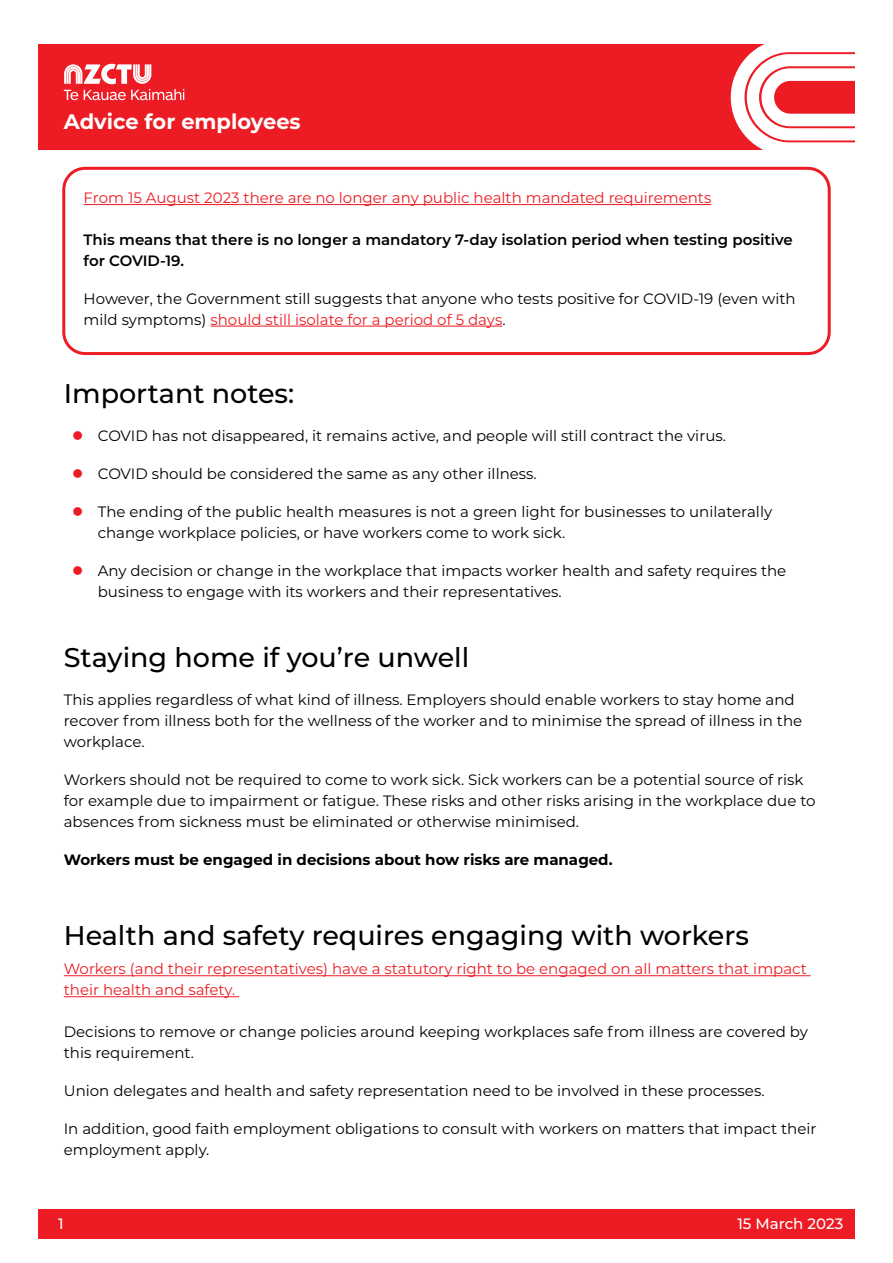
<style>
.page{position:relative;width:893px;height:1263px;background:#fff}
.page>*{position:absolute;margin:0;border:0;box-sizing:border-box;transform-origin:0 0}
.t1{font:500 27px "Montserrat";color:#000}
.t2{font:700 21px "Montserrat";color:#fff}
.Body{font:15px/21px "Montserrat";color:#000}
.t3{font:15px/21px "Montserrat";color:#ed1c24}
.Body-2{font:600 15px/21px "Montserrat";color:#000}
.Body-3{font:700 15px "Montserrat";color:#000}
.t4{font:500 15px "Montserrat";color:#fff}
.s1{color:#ed1c24}
</style>
<div class="page">
<div style="left:38px;top:44px;width:817px;height:106px;background:#ed1c24"></div>
<div style="left:38px;top:1209px;width:817px;height:30px;background:#ed1c24"></div>
<svg style="left:731px;top:44px;width:124px;height:106px"></svg>
<svg style="left:64px;top:64px;width:120px;height:36px"></svg>
<hr style="left:84px;top:204px;width:627px;height:1px;background:#ed1c24">
<hr style="left:210px;top:326px;width:292px;height:1px;background:#ed1c24">
<hr style="left:64px;top:975px;width:747px;height:1px;background:#ed1c24">
<hr style="left:64px;top:996px;width:175px;height:1px;background:#ed1c24">
<div style="left:62px;top:167px;width:769px;height:188px;border:3px solid #ed1c24;border-radius:21px"></div>
<h2 class="t2" style="left:64px;top:106px;width:239px">Advice for employees</h2>
<p class="t3" style="left:84px;top:187px;width:629px">From 15 August 2023 there are no longer any public health mandated requirements</p>
<p class="Body-2" style="left:84px;top:228px;width:711px">This means that there is no longer a mandatory 7-day isolation period when testing positive for COVID-19.</p>
<p class="Body" style="left:84px;top:287px;width:714px">However, the Government still suggests that anyone who tests positive for COVID-19 (even with mild symptoms) <span class="s1">should still isolate for a period of 5 days</span>.</p>
<h2 class="t1" style="left:64px;top:376px;width:232px">Important notes:</h2>
<p class="Body" style="left:98px;top:425px;width:630px">COVID has not disappeared, it remains active, and people will still contract the virus.</p>
<p class="Body" style="left:98px;top:463px;width:440px">COVID should be considered the same as any other illness.</p>
<p class="Body" style="left:98px;top:501px;width:676px">The ending of the public health measures is not a green light for businesses to unilaterally change workplace policies, or have workers come to work sick.</p>
<p class="Body" style="left:98px;top:560px;width:690px">Any decision or change in the workplace that impacts worker health and safety requires the business to engage with its workers and their representatives.</p>
<h2 class="t1" style="left:64px;top:640px;width:407px">Staying home if you’re unwell</h2>
<p class="Body" style="left:64px;top:689px;width:740px">This applies regardless of what kind of illness. Employers should enable workers to stay home and recover from illness both for the wellness of the worker and to minimise the spread of illness in the workplace.</p>
<p class="Body" style="left:64px;top:769px;width:753px">Workers should not be required to come to work sick. Sick workers can be a potential source of risk for example due to impairment or fatigue. These risks and other risks arising in the workplace due to absences from sickness must be eliminated or otherwise minimised.</p>
<p class="Body-3" style="left:64px;top:849px;width:550px">Workers must be engaged in decisions about how risks are managed.</p>
<h2 class="t1" style="left:64px;top:917px;width:687px">Health and safety requires engaging with workers</h2>
<p class="t3" style="left:64px;top:958px;width:745px">Workers (and their representatives) have a statutory right to be engaged on all matters that impact their health and safety.</p>
<p class="Body" style="left:64px;top:1020px;width:746px">Decisions to remove or change policies around keeping workplaces safe from illness are covered by this requirement.</p>
<p class="Body" style="left:64px;top:1079px;width:702px">Union delegates and health and safety representation need to be involved in these processes.</p>
<p class="Body" style="left:64px;top:1117px;width:754px">In addition, good faith employment obligations to consult with workers on matters that impact their employment apply.</p>
<p class="t4" style="left:58px;top:1213px;width:7px">1</p>
<h2 class="t4" style="left:737px;top:1213px;width:107px">15 March 2023</h2>
</div>
